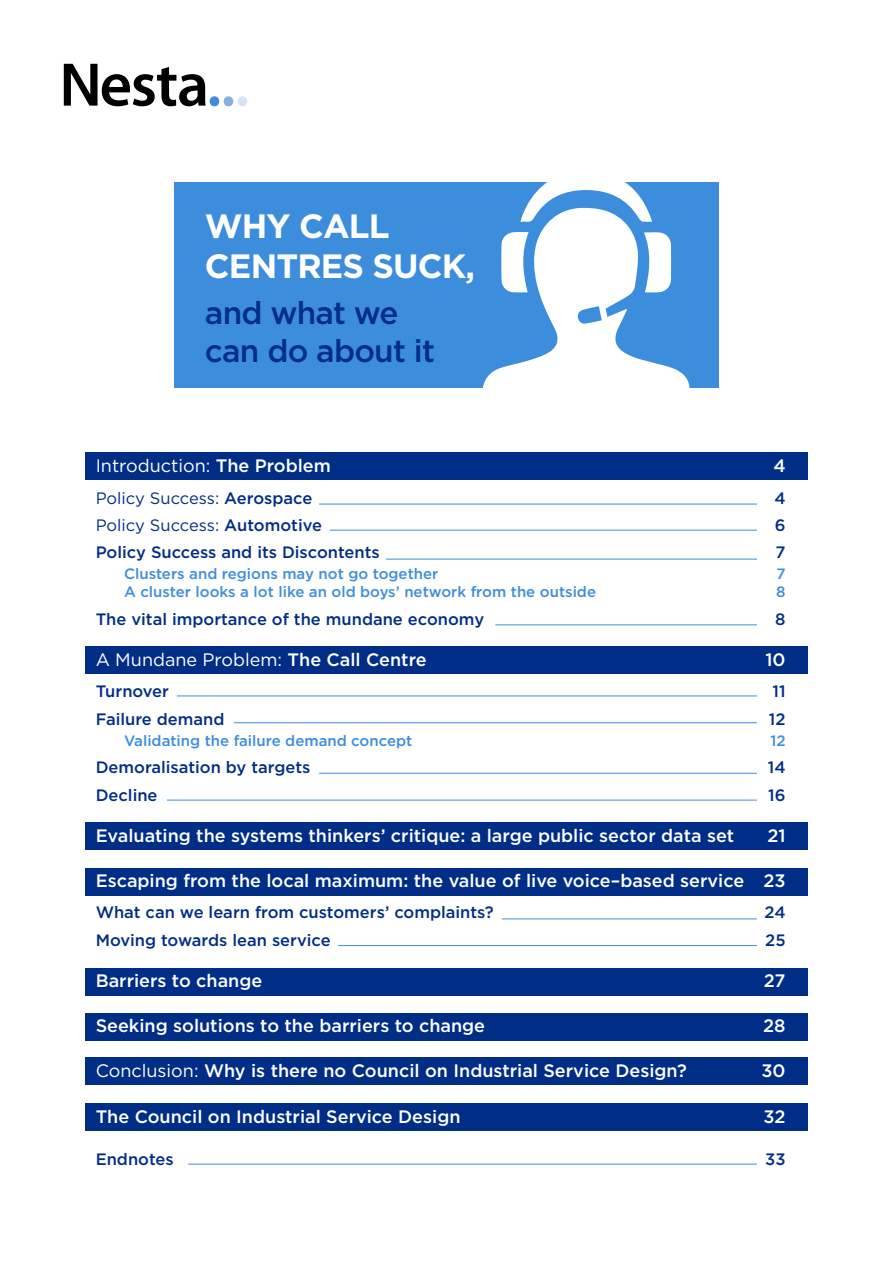
<style>
.page{position:relative;width:893px;height:1263px;background:#fff}
.page>*{position:absolute;margin:0;border:0;box-sizing:border-box;transform-origin:0 0}
.t1{font:700 33.6px/40.3px "Gotham HTF";letter-spacing:-.025em;color:#fff}
.t2{font:500 31.5px/38.1px "Gotham HTF";letter-spacing:-.025em;color:#002e86}
.t3{font:500 18px "Gotham HTF";color:#fff}
.t4{font:18px "Gotham HTF";color:#fff}
.t5{font:500 16.5px "Gotham HTF";color:#002e86}
.t6{font:16.5px "Gotham HTF";color:#002e86}
.t7{font:500 15px "Gotham HTF";color:#3d8ddd}
.s1{font-weight:500}
.s2{font-weight:400}
</style>
<div class="page">
<div style="left:85px;top:453px;width:723px;height:27px;background:#002e86"></div>
<div style="left:85px;top:646px;width:723px;height:28px;background:#002e86"></div>
<div style="left:85px;top:822px;width:723px;height:28px;background:#002e86"></div>
<div style="left:85px;top:968px;width:723px;height:27px;background:#002e86"></div>
<div style="left:85px;top:1057px;width:723px;height:28px;background:#002e86"></div>
<div style="left:85px;top:868px;width:723px;height:27px;background:#002e86"></div>
<div style="left:85px;top:1013px;width:723px;height:28px;background:#002e86"></div>
<div style="left:85px;top:1103px;width:723px;height:28px;background:#002e86"></div>
<hr style="left:319px;top:504px;width:438px;height:1px;background:#3d8ddd">
<hr style="left:177px;top:696px;width:580px;height:1px;background:#3d8ddd">
<hr style="left:234px;top:722px;width:523px;height:1px;background:#3d8ddd">
<hr style="left:319px;top:773px;width:438px;height:1px;background:#3d8ddd">
<hr style="left:167px;top:800px;width:590px;height:1px;background:#3d8ddd">
<hr style="left:502px;top:919px;width:255px;height:1px;background:#3d8ddd">
<hr style="left:338px;top:945px;width:419px;height:1px;background:#3d8ddd">
<hr style="left:188px;top:1164px;width:569px;height:1px;background:#3d8ddd">
<hr style="left:330px;top:530px;width:427px;height:1px;background:#3d8ddd">
<hr style="left:386px;top:559px;width:371px;height:1px;background:#3d8ddd">
<hr style="left:495px;top:625px;width:262px;height:1px;background:#3d8ddd">
<div style="left:174px;top:182px;width:545px;height:205px;background:#3d8ddd"></div>
<svg style="left:481px;top:182px;width:211px;height:206px"></svg>
<svg style="left:64px;top:64px;width:142px;height:42px"></svg>
<div style="left:210px;top:96px;width:9px;height:10px;background:#3d8ddd;border-radius:50%"></div>
<div style="left:224px;top:96px;width:9px;height:10px;background:#86ade4;border-radius:50%"></div>
<div style="left:238px;top:96px;width:9px;height:10px;background:#d9e2f4;border-radius:50%"></div>
<h1 class="t1" style="left:205px;top:205px;width:272px">WHY CALL<br>CENTRES SUCK,</h1>
<h2 class="t2" style="left:205px;top:293px;width:232px">and what we can do about it</h2>
<p class="t4" style="left:96px;top:456px;width:237px">Introduction: <span class="s1">The Problem</span></p>
<p class="t3" style="left:773px;top:455px;width:14px">4</p>
<p class="t6" style="left:96px;top:489px;width:218px">Policy Success: <span class="s1">Aerospace</span></p>
<p class="t5" style="left:774px;top:488px;width:13px">4</p>
<p class="t6" style="left:96px;top:516px;width:228px">Policy Success: <span class="s1">Automotive</span></p>
<p class="t5" style="left:775px;top:516px;width:12px">6</p>
<p class="t5" style="left:96px;top:543px;width:286px">Policy Success and its Discontents</p>
<p class="t5" style="left:775px;top:543px;width:12px">7</p>
<p class="t7" style="left:124px;top:565px;width:316px">Clusters and regions may not go together</p>
<p class="t7" style="left:776px;top:565px;width:11px">7</p>
<p class="t7" style="left:124px;top:583px;width:473px">A cluster looks a lot like an old boys’ network from the outside</p>
<p class="t7" style="left:776px;top:583px;width:11px">8</p>
<p class="t5" style="left:96px;top:609px;width:390px">The vital importance of the mundane economy</p>
<p class="t5" style="left:775px;top:609px;width:12px">8</p>
<p class="t4" style="left:96px;top:649px;width:332px">A Mundane Problem: <span class="s1">The Call Centre</span></p>
<p class="t3" style="left:765px;top:649px;width:22px">10</p>
<p class="t5" style="left:96px;top:682px;width:75px">Turnover</p>
<p class="t5" style="left:772px;top:682px;width:15px">11</p>
<p class="t5" style="left:96px;top:709px;width:130px">Failure demand</p>
<p class="t5" style="left:769px;top:709px;width:18px">12</p>
<p class="t7" style="left:124px;top:732px;width:290px">Validating the failure demand concept</p>
<p class="t7" style="left:770px;top:732px;width:17px">12</p>
<p class="t5" style="left:96px;top:758px;width:216px">Demoralisation by targets</p>
<p class="t5" style="left:768px;top:758px;width:19px">14</p>
<p class="t5" style="left:96px;top:785px;width:63px">Decline</p>
<p class="t5" style="left:768px;top:785px;width:19px">16</p>
<p class="t3" style="left:96px;top:825px;width:640px">Evaluating the systems thinkers’ critique: a large public sector data set</p>
<p class="t3" style="left:767px;top:825px;width:20px">21</p>
<p class="t3" style="left:96px;top:870px;width:691px">Escaping from the local maximum: the value of live voice–based service 23</p>
<p class="t5" style="left:96px;top:903px;width:400px">What can we learn from customers’ complaints?</p>
<p class="t5" style="left:765px;top:903px;width:23px">24</p>
<p class="t5" style="left:96px;top:931px;width:237px">Moving towards lean service</p>
<p class="t5" style="left:765px;top:931px;width:22px">25</p>
<p class="t3" style="left:96px;top:970px;width:168px">Barriers to change</p>
<p class="t3" style="left:764px;top:970px;width:23px">27</p>
<p class="t3" style="left:96px;top:1015px;width:391px">Seeking solutions to the barriers to change</p>
<p class="t3" style="left:763px;top:1015px;width:24px">28</p>
<p class="t3" style="left:96px;top:1061px;width:593px"><span class="s2">Conclusion:</span> Why is there no Council on Industrial Service Design?</p>
<p class="t3" style="left:761px;top:1061px;width:26px">30</p>
<p class="t3" style="left:96px;top:1106px;width:366px">The Council on Industrial Service Design</p>
<p class="t3" style="left:763px;top:1106px;width:24px">32</p>
<p class="t5" style="left:96px;top:1150px;width:80px">Endnotes</p>
<p class="t5" style="left:765px;top:1150px;width:22px">33</p>
</div>
